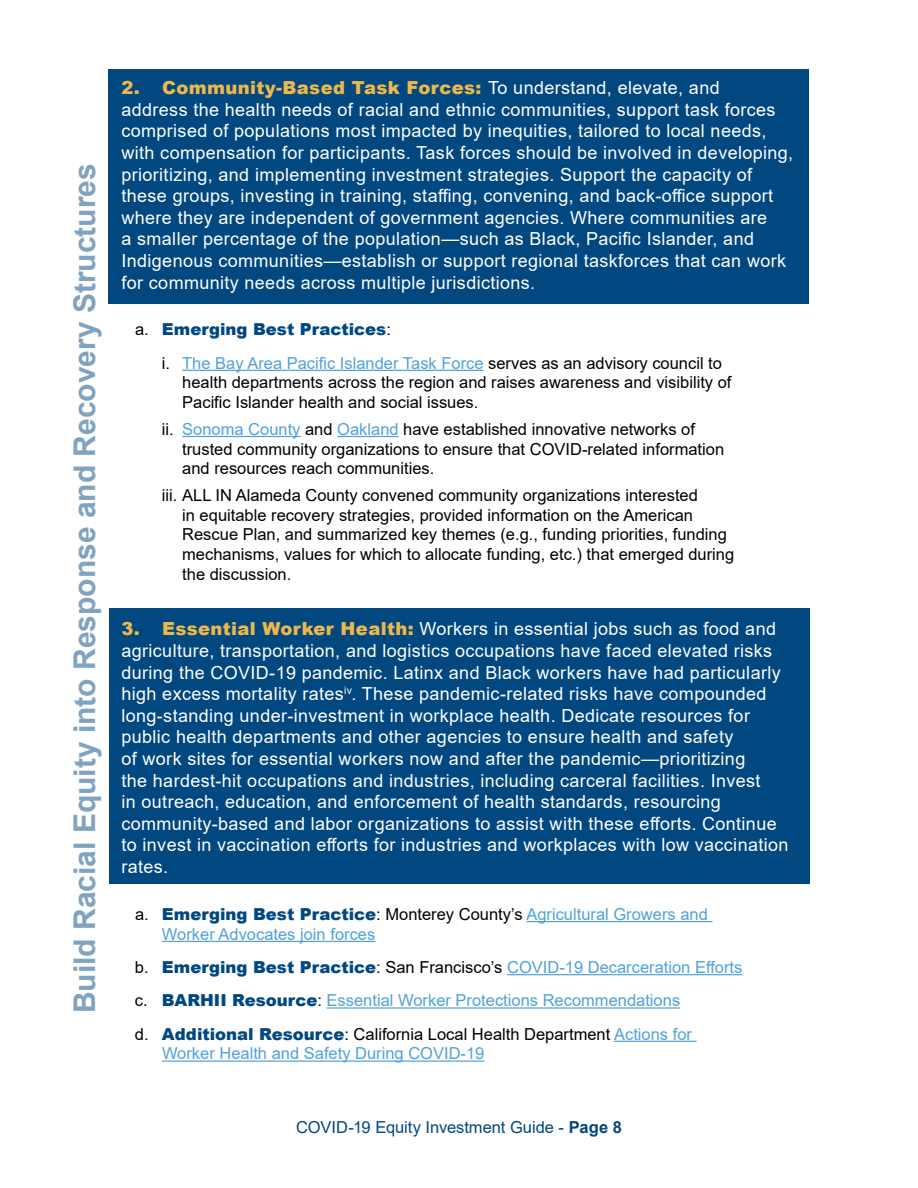
<style>
.page{position:relative;width:918px;height:1188px;background:#fff}
.page>*{position:absolute;margin:0;border:0;box-sizing:border-box;transform-origin:0 0}
.t1{font:700 30px "Arial";color:#80a3c0}
.t2{font:18px/21.6px "Arial";letter-spacing:.02em;color:#fff}
.t3{font:16.5px/19.8px "Arial";color:#000}
.t4{font:16.5px/33.3px "Arial";color:#52a1d9}
.t5{font:16.5px "Arial";letter-spacing:-.005em;color:#014780}
.s1{font-weight:900;color:#edb84b}
.s2{color:#000}
.s3{font-weight:900;color:#014780}
.s4{color:#52a1d9}
.s5{font-weight:700}
</style>
<div class="page">
<div style="left:110px;top:608px;width:700px;height:275px;background:#014780"></div>
<div style="left:109px;top:69px;width:700px;height:234px;background:#014780"></div>
<hr style="left:182px;top:370px;width:302px;height:1px;background:#52a1d9">
<hr style="left:182px;top:436px;width:119px;height:1px;background:#52a1d9">
<hr style="left:337px;top:436px;width:62px;height:1px;background:#52a1d9">
<hr style="left:526px;top:921px;width:187px;height:1px;background:#52a1d9">
<hr style="left:162px;top:941px;width:213px;height:1px;background:#52a1d9">
<hr style="left:507px;top:974px;width:235px;height:1px;background:#52a1d9">
<hr style="left:327px;top:1007px;width:353px;height:2px;background:#52a1d9">
<hr style="left:614px;top:1041px;width:83px;height:1px;background:#52a1d9">
<hr style="left:162px;top:1060px;width:322px;height:2px;background:#52a1d9">
<h1 class="t1" style="left:63px;top:1013px;width:852px;rotate:-90deg">Build Racial Equity into Response and Recovery Structures</h1>
<p class="t2" style="left:122px;top:77px;width:673px"><span class="s1">2. Community-Based Task Forces:</span> To understand, elevate, and<br>address the health needs of racial and ethnic communities, support task forces comprised of populations most impacted by inequities, tailored to local needs, with compensation for participants. Task forces should be involved in developing, prioritizing, and implementing investment strategies. Support the capacity of these groups, investing in training, staffing, convening, and back-office support where they are independent of government agencies. Where communities are<br>a smaller percentage of the population—such as Black, Pacific Islander, and Indigenous communities—establish or support regional taskforces that can work for community needs across multiple jurisdictions.</p>
<p class="t4" style="left:162px;top:313px;width:562px;text-indent:-27px"><span class="s2">a.</span> <span class="s3">Emerging Best Practices</span><span class="s2">:<br>i.</span> The Bay Area Pacific Islander Task Force <span class="s2">serves as an advisory council to</span></p>
<p class="t3" style="left:182px;top:373px;width:551px">health departments across the region and raises awareness and visibility of<br>Pacific Islander health and social issues.</p>
<p class="t3" style="left:182px;top:419px;width:543px;text-indent:-20px">ii. <span class="s4">Sonoma County</span> and <span class="s4">Oakland</span> have established innovative networks of trusted community organizations to ensure that COVID-related information and resources reach communities.</p>
<p class="t3" style="left:182px;top:485px;width:554px;text-indent:-20px">iii. ALL IN Alameda County convened community organizations interested<br>in equitable recovery strategies, provided information on the American Rescue Plan, and summarized key themes (e.g., funding priorities, funding mechanisms, values for which to allocate funding, etc.) that emerged during the discussion.</p>
<p class="t2" style="left:121px;top:618px;width:669px"><span class="s1">3. Essential Worker Health:</span> Workers in essential jobs such as food and agriculture, transportation, and logistics occupations have faced elevated risks during the COVID-19 pandemic. Latinx and Black workers have had particularly high excess mortality rates<sup>iv</sup>. These pandemic-related risks have compounded long-standing under-investment in workplace health. Dedicate resources for public health departments and other agencies to ensure health and safety<br>of work sites for essential workers now and after the pandemic—prioritizing<br>the hardest-hit occupations and industries, including carceral facilities. Invest<br>in outreach, education, and enforcement of health standards, resourcing community-based and labor organizations to assist with these efforts. Continue to invest in vaccination efforts for industries and workplaces with low vaccination rates.</p>
<p class="t4" style="left:162px;top:904px;width:547px;line-height:19.8px;text-indent:-27px"><span class="s2">a.</span> <span class="s3">Emerging Best Practice</span><span class="s2">: Monterey County’s</span> Agricultural Growers and<br>Worker Advocates join forces</p>
<p class="t4" style="left:135px;top:950px;width:609px"><span class="s2">b.</span> <span class="s3">Emerging Best Practice</span><span class="s2">: San Francisco’s</span> COVID-19 Decarceration Efforts <span class="s2">c.</span> <span class="s3">BARHII Resource</span><span class="s2">:</span> Essential Worker Protections Recommendations<br><span class="s2">d.</span> <span class="s3">Additional Resource</span><span class="s2">: California Local Health Department</span> Actions for</p>
<p class="t4" style="left:162px;top:1037px;width:324px">Worker Health and Safety During COVID-19</p>
<p class="t5" style="left:296px;top:1116px;width:327px">COVID-19 Equity Investment Guide - <span class="s5">Page 8</span></p>
</div>
